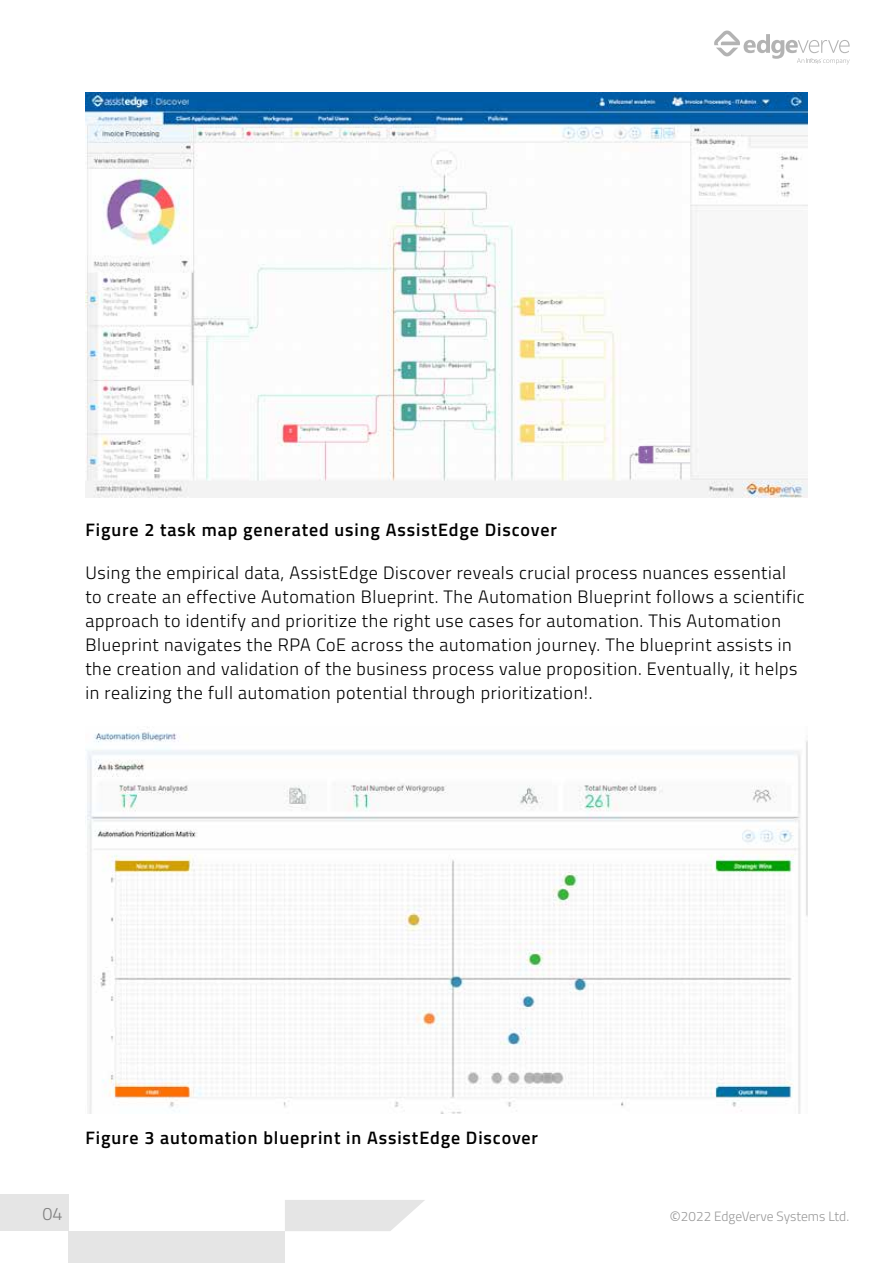
<style>
.page{position:relative;width:893px;height:1263px;background:#fff}
.page>*{position:absolute;margin:0;border:0;box-sizing:border-box;transform-origin:0 0}
.t1{font:300 18px/24px "Titillium Web";letter-spacing:.035em;color:#000}
.t2{font:600 18px "Titillium Web";letter-spacing:.05em;color:#000}
.t3{font:300 18px "Titillium Web";color:#808080}
.t4{font:300 13.5px "Titillium Web";color:#999}
.s1{font-size:18px}
</style>
<div class="page">
<div style="left:69px;top:1231px;width:216px;height:31px;background:#e5e5e5"></div>
<svg style="left:285px;top:1200px;width:140px;height:31px"></svg>
<div style="left:0;top:1195px;width:69px;height:36px;background:#e5e5e5"></div>
<svg style="left:714px;top:30px;width:136px;height:35px"></svg>
<img style="left:85px;top:93px;width:722px;height:404px">
<img style="left:85px;top:731px;width:722px;height:383px">
<p class="t2" style="left:85px;top:516px;width:473px">Figure 2 task map generated using AssistEdge Discover</p>
<p class="t1" style="left:85px;top:560px;width:721px">Using the empirical data, AssistEdge Discover reveals crucial process nuances essential to create an effective Automation Blueprint. The Automation Blueprint follows a scientific approach to identify and prioritize the right use cases for automation. This Automation Blueprint navigates the RPA CoE across the automation journey. The blueprint assists in the creation and validation of the business process value proposition. Eventually, it helps in realizing the full automation potential through prioritization!.</p>
<p class="t2" style="left:85px;top:1124px;width:454px">Figure 3 automation blueprint in AssistEdge Discover</p>
<p class="t3" style="left:43px;top:1201px;width:22px">04</p>
<p class="t4" style="left:669px;top:1206px;width:181px"><span class="s1">©</span>2022 EdgeVerve Systems Ltd.</p>
</div>
